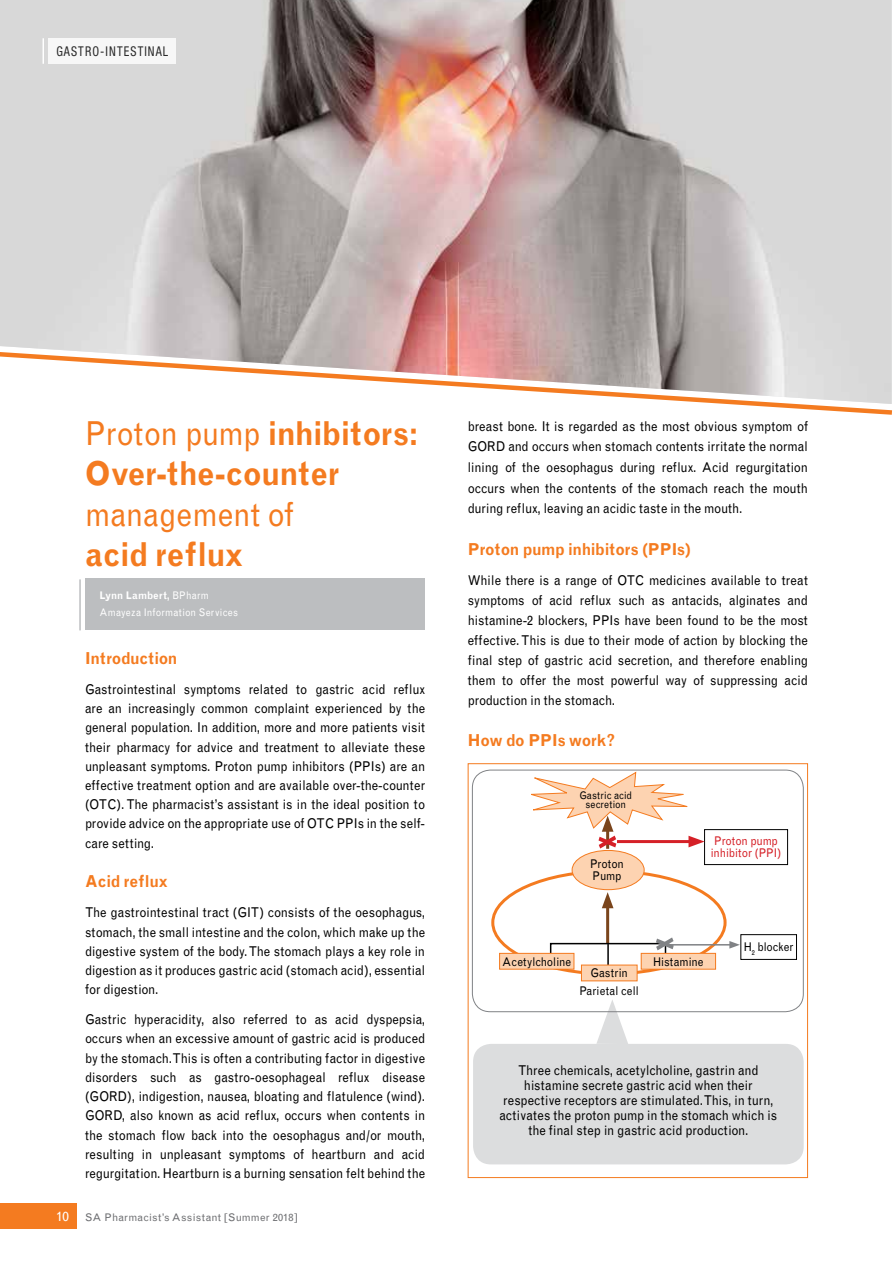
<style>
.page{position:relative;width:893px;height:1263px;background:#fff}
.page>*{position:absolute;margin:0;border:0;box-sizing:border-box;transform-origin:0 0}
.t1{font:700 33px/40.5px "Grotesque";letter-spacing:-.015em;color:#f47b20;scale:.9 1}
.t2{font:33px "Grotesque";letter-spacing:-.005em;color:#f47b20;scale:.9 1}
.t3{font:700 16.5px "Grotesque";color:#f47b20;scale:.9 1}
.t4{font:13.5px/19.2px "Grotesque";color:#000;text-align:justify;scale:.9 1}
.t5{font:condensed 13.5px "Helvetica Neue LT Std";letter-spacing:.09em;color:#000;scale:.9 1}
.t6{font:12px/12px "Grotesque";color:#000;scale:.9 1}
.t7{font:12px/12px "Grotesque";letter-spacing:-.01em;color:#d52027;scale:.9 1}
.t8{font:12px "Grotesque";letter-spacing:.02em;color:#000;scale:.9 1}
.t9{font:10.5px/16.5px "Grotesque";letter-spacing:.025em;color:#fff;scale:.9 1}
.t10{font:10.5px "Grotesque";letter-spacing:.02em;color:#6d6e71}
.t11{font:10.5px/9px "Grotesque";letter-spacing:.005em;color:#000;text-align:center;scale:.9 1}
.s1{font-weight:400}
.s2{font-weight:700}
.s3{font-size:13.5px;color:#fff}
</style>
<div class="page">
<img style="left:0;top:0;width:892px;height:349px">
<svg style="left:0;top:349px;width:892px;height:66px"></svg>
<svg style="left:43px;top:38px;width:1px;height:26px"></svg>
<div style="left:0;top:1203px;width:77px;height:26px;background:#f47b20"></div>
<div style="left:48px;top:38px;width:127px;height:26px;background:#f7f7f7"></div>
<hr style="left:79px;top:579px;width:2px;height:51px;background:#bcbec0">
<div style="left:85px;top:578px;width:339px;height:51px;background:#bcbec0"></div>
<div style="left:468px;top:763px;width:340px;height:415px;border:1px solid #f47b20"></div>
<div style="left:473px;top:1044px;width:331px;height:120px;background:#dcddde;border-radius:18px"></div>
<svg style="left:596px;top:1000px;width:32px;height:44px"></svg>
<div style="left:572px;top:850px;width:72px;height:40px;background:#fdd3b1;border-radius:50%"></div>
<div style="left:572px;top:850px;width:72px;height:40px;border:1px solid #f47b20;border-radius:50%"></div>
<div style="left:704px;top:829px;width:84px;height:36px;border:1px solid #000"></div>
<div style="left:740px;top:934px;width:57px;height:26px;border:1px solid #000"></div>
<hr style="left:665px;top:944px;width:67px;height:1px;background:#808285">
<svg style="left:729px;top:941px;width:11px;height:8px"></svg>
<hr style="left:606px;top:826px;width:3px;height:23px;background:#7a451c">
<hr style="left:606px;top:902px;width:3px;height:41px;background:#7a451c">
<svg style="left:602px;top:892px;width:11px;height:16px"></svg>
<svg style="left:531px;top:772px;width:174px;height:76px"></svg>
<div style="left:550px;top:943px;width:116px;height:12px;border:2px solid #000"></div>
<hr style="left:607px;top:944px;width:2px;height:24px;background:#000">
<div style="left:500px;top:953px;width:74px;height:16px;background:#fdd3b1"></div>
<div style="left:499px;top:953px;width:75px;height:16px;border:1px solid #f47b20"></div>
<div style="left:641px;top:953px;width:75px;height:16px;background:#fdd3b1"></div>
<div style="left:641px;top:953px;width:75px;height:16px;border:1px solid #f47b20"></div>
<div style="left:581px;top:965px;width:56px;height:16px;background:#fdd3b1"></div>
<div style="left:581px;top:965px;width:56px;height:16px;border:1px solid #f47b20"></div>
<div style="left:472px;top:770px;width:332px;height:242px;border:1px solid #808285;border-radius:18px"></div>
<svg style="left:656px;top:937px;width:18px;height:13px"></svg>
<p class="t5" style="left:56px;top:43px;width:126px">GASTRO-INTESTINAL</p>
<h1 class="t1" style="left:85px;top:413px;width:372px"><span class="s1">Proton pump</span> inhibitors:<br>Over-the-counter</h1>
<h1 class="t2" style="left:85px;top:495px;width:233px">management of</h1>
<h1 class="t1" style="left:85px;top:535px;width:178px">acid reflux</h1>
<p class="t9" style="left:100px;top:587px;width:156px"><span class="s2">Lynn Lambert,</span> BPharm<br>Amayeza Information Services</p>
<p class="t3" style="left:85px;top:648px;width:104px">Introduction</p>
<p class="t4" style="left:85px;top:680px;width:379px">Gastrointestinal symptoms related to gastric acid reflux are an increasingly common complaint experienced by the general population. In addition, more and more patients visit their pharmacy for advice and treatment to alleviate these unpleasant symptoms. Proton pump inhibitors (PPIs) are an effective treatment option and are available over-the-counter (OTC). The pharmacist’s assistant is in the ideal position to provide advice on the appropriate use of OTC PPIs in the self&shy;care setting.</p>
<p class="t3" style="left:85px;top:872px;width:94px">Acid reflux</p>
<p class="t4" style="left:85px;top:903px;width:379px">The gastrointestinal tract (GIT) consists of the oesophagus, stomach, the small intestine and the colon, which make up the digestive system of the body. The stomach plays a key role in digestion as it produces gastric acid (stomach acid), essential for digestion.</p>
<p class="t4" style="left:85px;top:1010px;width:379px">Gastric hyperacidity, also referred to as acid dyspepsia, occurs when an excessive amount of gastric acid is produced by the stomach. This is often a contributing factor in digestive disorders such as gastro-oesophageal reflux disease (GORD), indigestion, nausea, bloating and flatulence (wind).<br>GORD, also known as acid reflux, occurs when contents in the stomach flow back into the oesophagus and/or mouth, resulting in unpleasant symptoms of heartburn and acid regurgitation. Heartburn is a burning sensation felt behind the</p>
<p class="t10" style="left:56px;top:1211px;width:243px"><span class="s3">10</span> SA Pharmacist’s Assistant [Summer 2018]</p>
<p class="t4" style="left:468px;top:416px;width:379px;line-height:20.7px">breast bone. It is regarded as the most obvious symptom of GORD and occurs when stomach contents irritate the normal lining of the oesophagus during reflux. Acid regurgitation occurs when the contents of the stomach reach the mouth during reflux, leaving an acidic taste in the mouth.</p>
<p class="t3" style="left:468px;top:539px;width:249px">Proton pump inhibitors (PPIs)</p>
<p class="t4" style="left:468px;top:571px;width:379px;line-height:20px">While there is a range of OTC medicines available to treat symptoms of acid reflux such as antacids, alginates and histamine-2 blockers, PPIs have been found to be the most effective. This is due to their mode of action by blocking the final step of gastric acid secretion, and therefore enabling them to offer the most powerful way of suppressing acid production in the stomach.</p>
<p class="t3" style="left:468px;top:730px;width:165px">How do PPIs work?</p>
<p class="t11" style="left:579px;top:791px;width:60px">Gastric acid secretion</p>
<p class="t6" style="left:590px;top:858px;width:39px">Proton<br>Pump</p>
<p class="t7" style="left:711px;top:835px;width:80px">Proton pump inhibitor (PPI)</p>
<p class="t6" style="left:502px;top:955px;width:78px">Acetylcholine</p>
<p class="t6" style="left:653px;top:955px;width:58px">Histamine</p>
<p class="t6" style="left:590px;top:967px;width:43px">Gastrin</p>
<p class="t8" style="left:579px;top:983px;width:68px">Parietal cell</p>
<p class="t6" style="left:744px;top:941px;width:57px">H<sub>2</sub> blocker</p>
<p class="t4" style="left:499px;top:1063px;width:310px;line-height:15px;text-align:center">Three chemicals, acetylcholine, gastrin and histamine secrete gastric acid when their respective receptors are stimulated. This, in turn, activates the proton pump in the stomach which is the final step in gastric acid production.</p>
</div>
